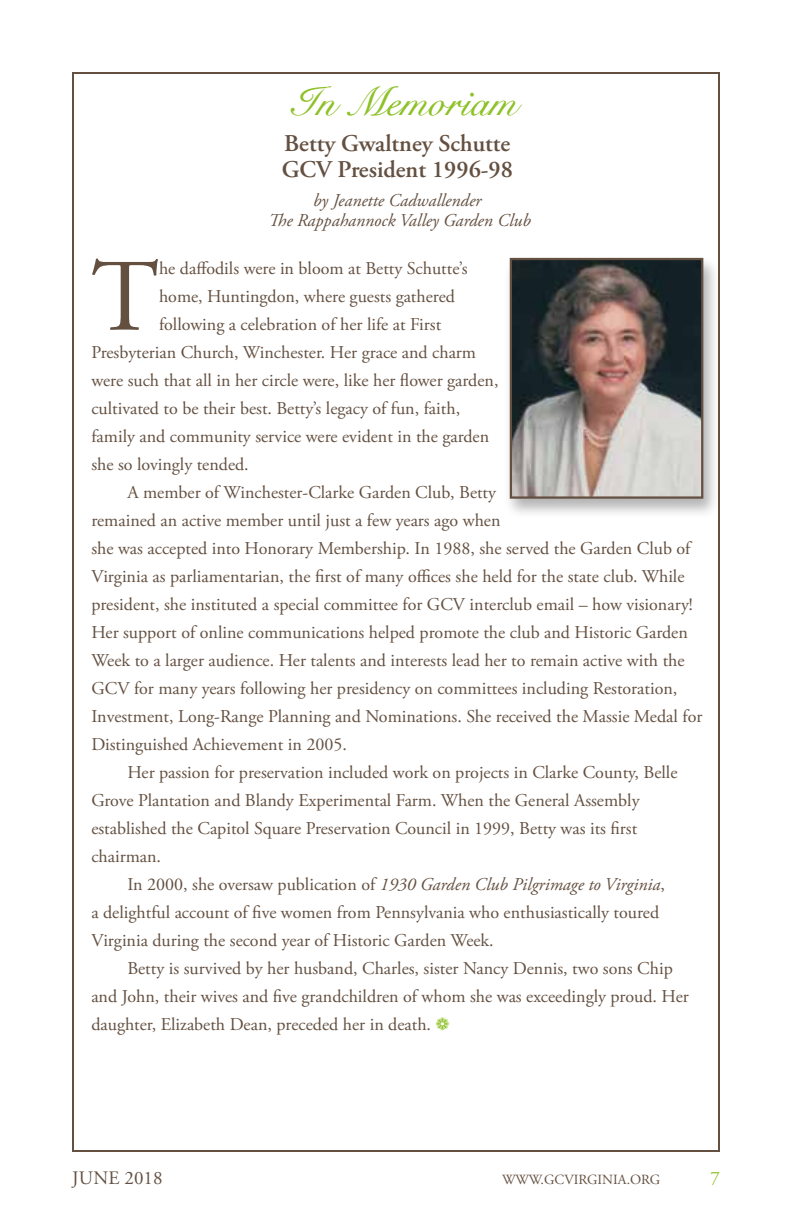
<style>
.page{position:relative;width:792px;height:1224px;background:#fff}
.page>*{position:absolute;margin:0;border:0;box-sizing:border-box;transform-origin:0 0}
.t1{font:102.4px "Adobe Garamond Pro";color:#645041}
.t2{font:italic 42px "Signet Roundhand";color:#8dc126}
.t3{font:600 24px/26.4px "Adobe Garamond Pro";color:#645041}
.t4{font:19px "Adobe Garamond Pro";letter-spacing:.005em;color:#645041}
.t5{font:19px "Adobe Garamond Pro";color:#8dc126}
.t6{font:18px "Adobe Garamond Pro";color:#645041}
.t7{font:italic 18px/19.8px "Adobe Garamond Pro";color:#645041;text-align:center}
.t8{font:14px "Adobe Garamond Pro";color:#645041}
.s1{font-style:normal}
.s2{color:#8dc126}
</style>
<div class="page">
<div style="left:503px;top:255px;width:217px;height:264px;background:#000;opacity:.3"></div>
<img style="left:513px;top:261px;width:187px;height:235px">
<div style="left:510px;top:258px;width:193px;height:241px;border:2px solid #645041"></div>
<h2 class="t2" style="left:285px;top:78px;width:226px">In Memoriam</h2>
<h3 class="t3" style="left:282px;top:130px;width:233px">Betty Gwaltney Schutte<br>GCV President 1996-98</h3>
<p class="t7" style="left:269px;top:191px;width:264px">by Jeanette Cadwallender<br>The Rappahannock Valley Garden Club</p>
<h1 class="t1" style="left:91px;top:236px;width:69px">T</h1>
<p class="t6" style="left:159px;top:257px;width:310px">he daffodils were in bloom at Betty Schutte’s</p>
<p class="t6" style="left:159px;top:285px;width:297px">home, Huntingdon, where guests gathered</p>
<p class="t6" style="left:159px;top:313px;width:284px">following a celebration of her life at First</p>
<p class="t6" style="left:91px;top:341px;width:386px">Presbyterian Church, Winchester. Her grace and charm</p>
<p class="t6" style="left:91px;top:369px;width:409px">were such that all in her circle were, like her flower garden,</p>
<p class="t6" style="left:91px;top:397px;width:370px">cultivated to be their best. Betty’s legacy of fun, faith,</p>
<p class="t6" style="left:91px;top:425px;width:399px">family and community service were evident in the garden</p>
<p class="t6" style="left:91px;top:453px;width:159px">she so lovingly tended.</p>
<p class="t6" style="left:127px;top:481px;width:370px">A member of Winchester-Clarke Garden Club, Betty</p>
<p class="t6" style="left:91px;top:509px;width:411px">remained an active member until just a few years ago when</p>
<p class="t6" style="left:91px;top:537px;width:603px">she was accepted into Honorary Membership. In 1988, she served the Garden Club of</p>
<p class="t6" style="left:91px;top:565px;width:595px">Virginia as parliamentarian, the first of many offices she held for the state club. While</p>
<p class="t6" style="left:91px;top:593px;width:603px">president, she instituted a special committee for GCV interclub email – how visionary!</p>
<p class="t6" style="left:91px;top:621px;width:598px">Her support of online communications helped promote the club and Historic Garden</p>
<p class="t6" style="left:91px;top:649px;width:595px">Week to a larger audience. Her talents and interests lead her to remain active with the</p>
<p class="t6" style="left:91px;top:677px;width:588px">GCV for many years following her presidency on committees including Restoration,</p>
<p class="t6" style="left:91px;top:705px;width:613px">Investment, Long-Range Planning and Nominations. She received the Massie Medal for</p>
<p class="t6" style="left:91px;top:733px;width:257px">Distinguished Achievement in 2005.</p>
<p class="t6" style="left:127px;top:761px;width:552px">Her passion for preservation included work on projects in Clarke County, Belle</p>
<p class="t6" style="left:91px;top:789px;width:550px">Grove Plantation and Blandy Experimental Farm. When the General Assembly</p>
<p class="t6" style="left:91px;top:817px;width:547px">established the Capitol Square Preservation Council in 1999, Betty was its first</p>
<p class="t6" style="left:91px;top:845px;width:71px">chairman.</p>
<p class="t7" style="left:127px;top:875px;width:539px"><span class="s1">In 2000, she oversaw publication of</span> 1930 Garden Club Pilgrimage to Virginia<span class="s1">,</span></p>
<p class="t6" style="left:91px;top:901px;width:569px">a delightful account of five women from Pennsylvania who enthusiastically toured</p>
<p class="t6" style="left:91px;top:929px;width:404px">Virginia during the second year of Historic Garden Week.</p>
<p class="t6" style="left:127px;top:957px;width:547px">Betty is survived by her husband, Charles, sister Nancy Dennis, two sons Chip</p>
<p class="t6" style="left:91px;top:985px;width:599px">and John, their wives and five grandchildren of whom she was exceedingly proud. Her</p>
<p class="t6" style="left:91px;top:1013px;width:360px">daughter, Elizabeth Dean, preceded her in death. <span class="s2">❁</span></p>
<p class="t4" style="left:72px;top:1166px;width:92px">JUNE 2018</p>
<p class="t8" style="left:502px;top:1171px;width:160px">WWW.GCVIRGINIA.ORG</p>
<p class="t5" style="left:710px;top:1166px;width:11px">7</p>
</div>
